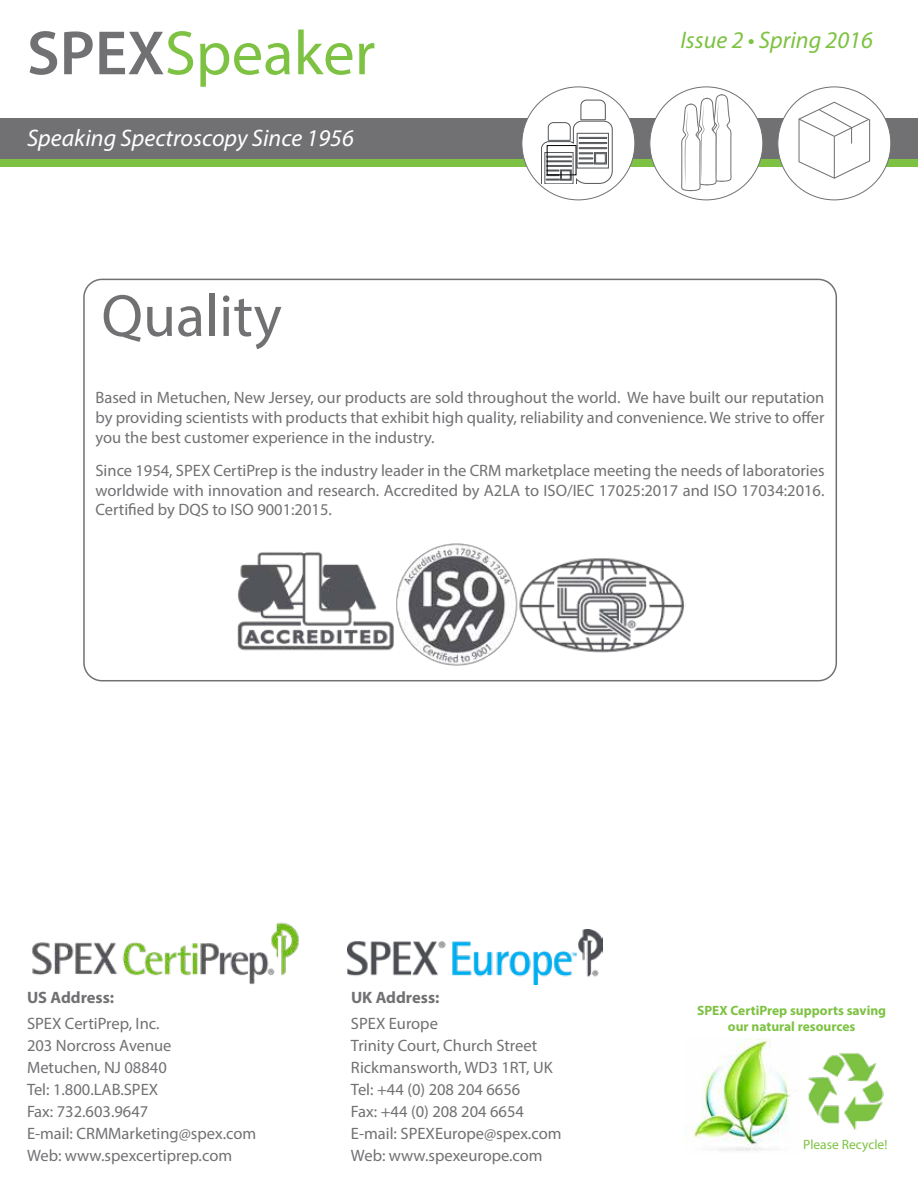
<style>
.page{position:relative;width:918px;height:1188px;background:#fff}
.page>*{position:absolute;margin:0;border:0;box-sizing:border-box;transform-origin:0 0}
.t1{font:63px "Myriad Pro";color:#7dc242}
.t2{font:60px "Myriad Pro";color:#717073}
.t3{font:italic 24px "Myriad Pro";color:#fff}
.t4{font:italic 24px "Myriad Pro";color:#7dc242}
.t5{font:16.5px/19.8px "Myriad Pro";color:#717073;text-align:justify}
.t6{font:700 16.5px "Myriad Pro";color:#717073}
.t7{font:700 13.5px/16.2px "Myriad Pro";color:#7dc242;text-align:center}
.t8{font:13.5px "Myriad Pro";color:#7dc242}
.s1{font-weight:600;color:#717073}
</style>
<div class="page">
<div style="left:0;top:119px;width:918px;height:47px;background:#7dc242"></div>
<div style="left:0;top:118px;width:918px;height:41px;background:#717073"></div>
<div style="left:522px;top:87px;width:113px;height:113px;background:#fff;border-radius:50%"></div>
<div style="left:650px;top:87px;width:113px;height:113px;background:#fff;border-radius:50%"></div>
<div style="left:778px;top:87px;width:113px;height:113px;background:#fff;border-radius:50%"></div>
<svg style="left:541px;top:100px;width:71px;height:84px"></svg>
<div style="left:547px;top:145px;width:29px;height:30px;border:1px solid #000"></div>
<svg style="left:681px;top:94px;width:51px;height:97px"></svg>
<svg style="left:798px;top:101px;width:73px;height:78px"></svg>
<hr style="left:834px;top:137px;width:1px;height:41px;background:#717073">
<div style="left:83px;top:279px;width:754px;height:402px;border:2px solid #717073;border-radius:18px"></div>
<img style="left:32px;top:922px;width:267px;height:62px">
<img style="left:348px;top:930px;width:254px;height:55px">
<img style="left:685px;top:1039px;width:105px;height:112px">
<img style="left:808px;top:1053px;width:76px;height:77px">
<img style="left:237px;top:543px;width:448px;height:123px">
<h1 class="t1" style="left:27px;top:14px;width:350px"><span class="s1">SPEX</span>Speaker</h1>
<h3 class="t3" style="left:27px;top:124px;width:328px">Speaking Spectroscopy Since 1956</h3>
<h2 class="t2" style="left:102px;top:279px;width:182px">Quality</h2>
<h3 class="t4" style="left:680px;top:25px;width:194px">Issue 2 • Spring 2016</h3>
<p class="t5" style="left:96px;top:387px;width:731px">Based in Metuchen, New Jersey, our products are sold throughout the world. We have built our reputation by providing scientists with products that exhibit high quality, reliability and convenience. We strive to offer you the best customer experience in the industry.</p>
<p class="t5" style="left:96px;top:460px;width:731px">Since 1954, SPEX CertiPrep is the industry leader in the CRM marketplace meeting the needs of laboratories worldwide with innovation and research. Accredited by A2LA to ISO/IEC 17025:2017 and ISO 17034:2016.<br>Certified by DQS to ISO 9001:2015.</p>
<p class="t6" style="left:27px;top:986px;width:89px">US Address:</p>
<p class="t6" style="left:351px;top:986px;width:90px">UK Address:</p>
<p class="t5" style="left:27px;top:1014px;width:134px">SPEX CertiPrep, Inc.</p>
<p class="t5" style="left:351px;top:1014px;width:88px">SPEX Europe</p>
<p class="t5" style="left:27px;top:1036px;width:146px">203 Norcross Avenue</p>
<p class="t5" style="left:351px;top:1036px;width:188px">Trinity Court, Church Street</p>
<p class="t5" style="left:27px;top:1057px;width:141px">Metuchen, NJ 08840</p>
<p class="t5" style="left:351px;top:1057px;width:203px">Rickmansworth, WD3 1RT, UK</p>
<p class="t5" style="left:27px;top:1079px;width:133px">Tel: 1.800.LAB.SPEX</p>
<p class="t5" style="left:351px;top:1079px;width:171px">Tel: +44 (0) 208 204 6656</p>
<p class="t5" style="left:27px;top:1101px;width:123px">Fax: 732.603.9647</p>
<p class="t5" style="left:351px;top:1101px;width:175px">Fax: +44 (0) 208 204 6654</p>
<p class="t5" style="left:27px;top:1123px;width:231px">E-mail: CRMMarketing@spex.com</p>
<p class="t5" style="left:351px;top:1123px;width:212px">E-mail: SPEXEurope@spex.com</p>
<p class="t5" style="left:27px;top:1145px;width:207px">Web: www.spexcertiprep.com</p>
<p class="t5" style="left:351px;top:1145px;width:193px">Web: www.spexeurope.com</p>
<p class="t7" style="left:697px;top:1001px;width:191px">SPEX CertiPrep supports saving our natural resources</p>
<p class="t8" style="left:803px;top:1137px;width:86px">Please Recycle!</p>
</div>
